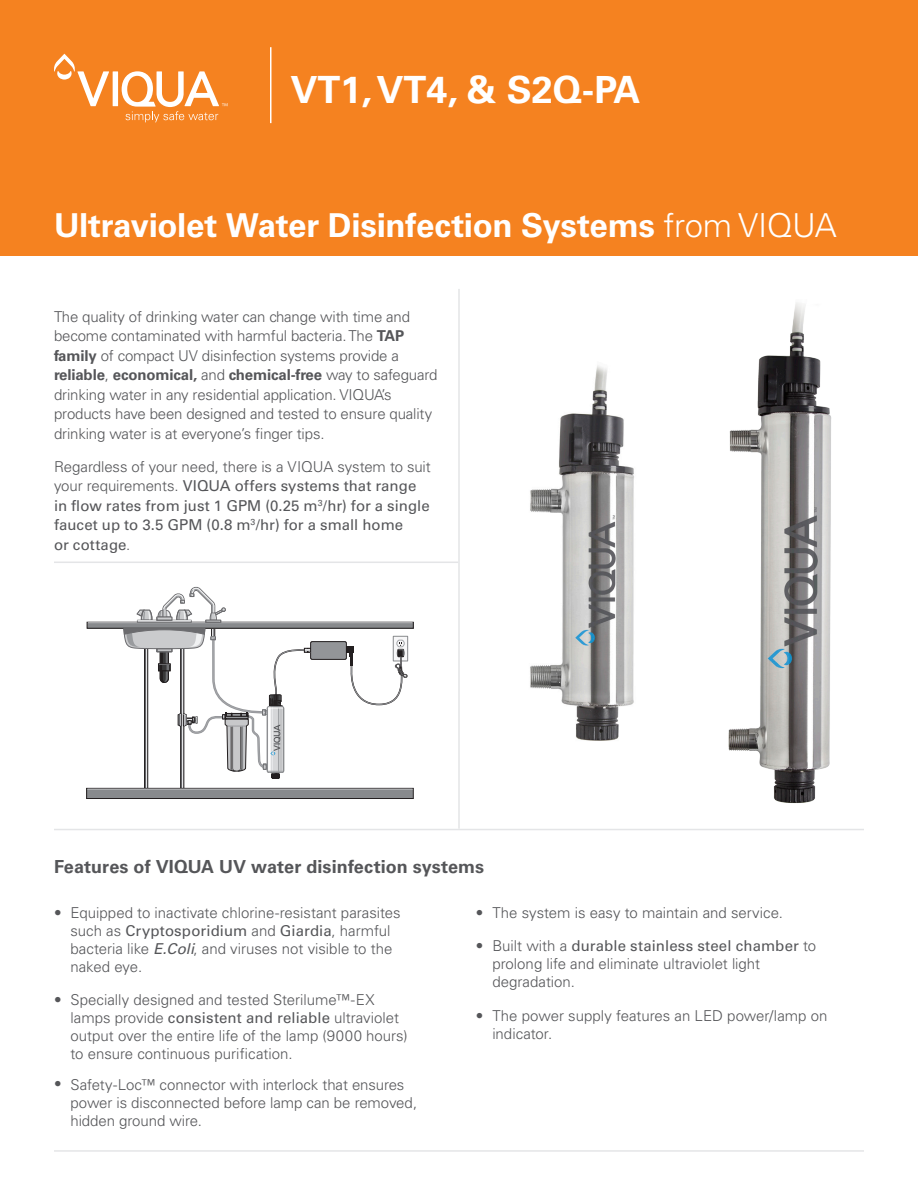
<style>
.page{position:relative;width:918px;height:1188px;background:#fff}
.page>*{position:absolute;margin:0;border:0;box-sizing:border-box;transform-origin:0 0}
.t1{font:700 37.5px "Univers LT Std";color:#fff}
.t2{font:700 33px "Univers LT Std";letter-spacing:-.01em;color:#fff}
.t3{font:700 18px "Univers LT Std";letter-spacing:.005em;color:#555659}
.t4{font:300 15px/18px "Univers LT Std";letter-spacing:-.005em;color:#555659}
.t5{font:15px/19.5px "Univers LT Std";letter-spacing:.005em;color:#555659}
.s1{font-weight:300}
.s2{font-weight:700}
.s3{font-weight:400}
.s4{font-weight:400;font-style:italic}
</style>
<div class="page">
<div style="left:0;top:0;width:918px;height:256px;background:#f58220"></div>
<div style="left:144px;top:648px;width:4px;height:142px;border:1px solid #262324"></div>
<hr style="left:146px;top:648px;width:1px;height:142px;background:#e6e7e9">
<hr style="left:145px;top:648px;width:1px;height:142px;background:#656568">
<div style="left:180px;top:646px;width:4px;height:143px;border:1px solid #262324"></div>
<hr style="left:182px;top:646px;width:1px;height:143px;background:#e6e7e9">
<hr style="left:181px;top:646px;width:1px;height:143px;background:#656568">
<div style="left:393px;top:636px;width:15px;height:25px;border:1px solid #888a8d"></div>
<div style="left:87px;top:622px;width:326px;height:6px;background:#888a8d"></div>
<div style="left:87px;top:622px;width:327px;height:7px;border:1px solid #242021"></div>
<hr style="left:88px;top:622px;width:325px;height:1px;background:#c1c2c4">
<div style="left:87px;top:788px;width:326px;height:11px;background:#888a8d"></div>
<div style="left:86px;top:788px;width:328px;height:11px;border:1px solid #242021"></div>
<hr style="left:87px;top:789px;width:326px;height:1px;background:#c1c2c4">
<div style="left:311px;top:642px;width:35px;height:17px;background:#939598"></div>
<div style="left:310px;top:641px;width:37px;height:19px;border:1px solid #231f20"></div>
<svg style="left:123px;top:586px;width:189px;height:193px"></svg>
<svg style="left:345px;top:640px;width:64px;height:66px"></svg>
<img style="left:530px;top:365px;width:104px;height:376px">
<img style="left:728px;top:302px;width:104px;height:501px">
<hr style="left:54px;top:562px;width:404px;height:1px;background:#e4e5e7">
<hr style="left:54px;top:829px;width:810px;height:1px;background:#e4e5e7">
<hr style="left:54px;top:1150px;width:810px;height:2px;background:#e4e5e7">
<hr style="left:458px;top:289px;width:2px;height:540px;background:#e4e5e7">
<svg style="left:54px;top:54px;width:55px;height:52px"></svg>
<div style="left:113px;top:71px;width:5px;height:35px;background:#fff"></div>
<svg style="left:122px;top:71px;width:106px;height:51px"></svg>
<hr style="left:270px;top:47px;width:2px;height:76px;background:#fff">
<p class="t1" style="left:291px;top:68px;width:352px">VT1, VT4, &amp; S2Q-PA</p>
<p class="t2" style="left:54px;top:206px;width:784px">Ultraviolet Water Disinfection Systems <span class="s1">from VIQUA</span></p>
<p class="t4" style="left:54px;top:307px;width:385px;line-height:19.5px">The quality of drinking water can change with time and become contaminated with harmful bacteria. The <span class="s2">TAP family</span> of compact UV disinfection systems provide a <span class="s2">reliable</span>, <span class="s2">economical,</span> and <span class="s2">chemical-free</span> way to safeguard drinking water in any residential application. VIQUA’s products have been designed and tested to ensure quality drinking water is at everyone’s finger tips.</p>
<p class="t5" style="left:54px;top:457px;width:378px"><span class="s1">Regardless of your need, there is a VIQUA system to suit your requirements.</span> VIQUA offers systems that range in flow rates from just 1 GPM (0.25 m<sup>3</sup>/hr) for a single faucet up to 3.5 GPM (0.8 m<sup>3</sup>/hr) for a small home<br>or cottage<span class="s1">.</span></p>
<p class="t3" style="left:54px;top:856px;width:432px">Features of VIQUA UV water disinfection systems</p>
<p class="t4" style="left:70px;top:904px;width:332px;text-indent:-16px">• Equipped to inactivate chlorine-resistant parasites such as <span class="s3">Cryptosporidium</span> and <span class="s3">Giardia</span>, harmful bacteria like <span class="s4">E.Coli</span>, and viruses not visible to the naked eye.</p>
<p class="t4" style="left:70px;top:991px;width:339px;text-indent:-16px">• Specially designed and tested Sterilume™-EX lamps provide <span class="s3">consistent and reliable</span> ultraviolet output over the entire life of the lamp (9000 hours) to ensure continuous purification.</p>
<p class="t4" style="left:70px;top:1076px;width:348px;text-indent:-16px">• Safety-Loc™ connector with interlock that ensures power is disconnected before lamp can be removed, hidden ground wire.</p>
<p class="t4" style="left:476px;top:904px;width:309px">• The system is easy to maintain and service.</p>
<p class="t4" style="left:492px;top:937px;width:325px;text-indent:-16px">• Built with a <span class="s3">durable stainless steel chamber</span> to prolong life and eliminate ultraviolet light degradation.</p>
<p class="t4" style="left:492px;top:1006px;width:337px;text-indent:-16px">• The power supply features an LED power/lamp on indicator.</p>
</div>
